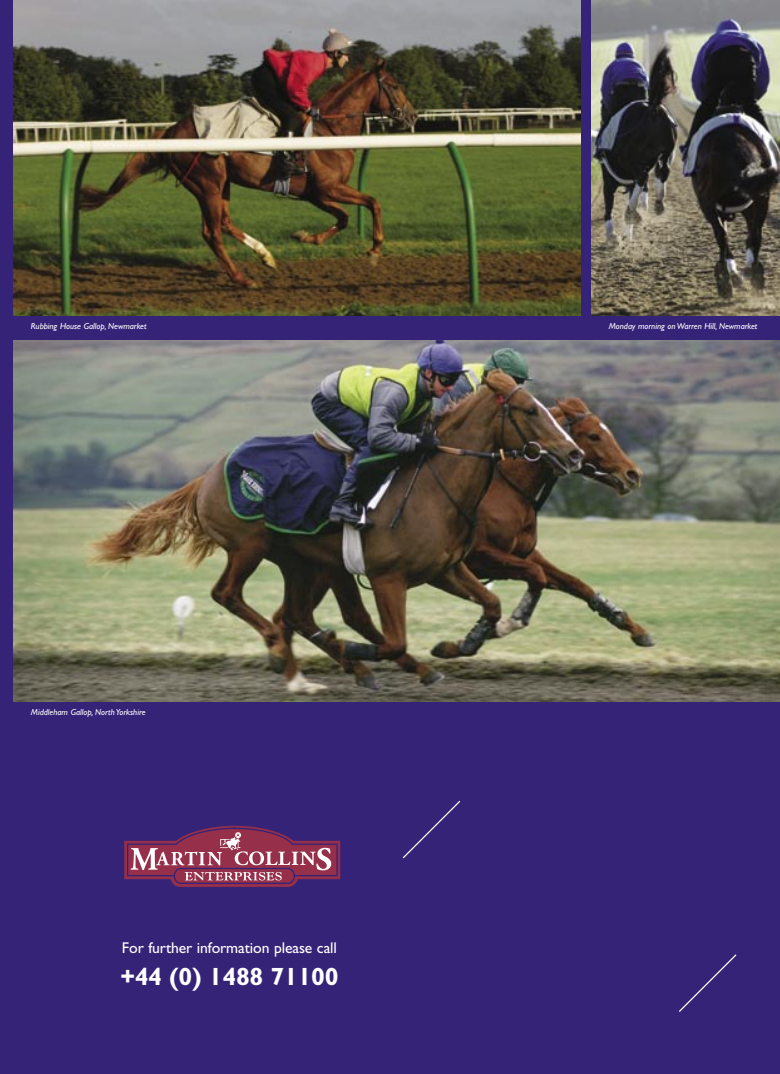
<style>
.page{position:relative;width:780px;height:1074px;background:#352378}
.page>*{position:absolute;margin:0;border:0;box-sizing:border-box;transform-origin:0 0}
.t1{font:700 25px "Gill Sans";letter-spacing:-.01em;color:#fff}
.t2{font:15.62px "Gill Sans";letter-spacing:-.005em;color:#fff}
.t3{font:italic 8.75px "Gill Sans";color:#fff}
</style>
<div class="page">
<svg style="left:124px;top:826px;width:216px;height:61px"></svg>
<svg style="left:402px;top:800px;width:59px;height:59px"></svg>
<svg style="left:679px;top:954px;width:58px;height:58px"></svg>
<img style="left:591px;top:0;width:189px;height:315px">
<img style="left:13px;top:340px;width:767px;height:362px">
<img style="left:13px;top:0;width:567px;height:315px">
<p class="t3" style="left:31px;top:321px;width:117px">Rubbing House Gallop, Newmarket</p>
<p class="t3" style="left:31px;top:707px;width:116px">Middleham Gallop, North Yorkshire</p>
<p class="t2" style="left:122px;top:938px;width:216px">For further information please call</p>
<p class="t1" style="left:120px;top:961px;width:220px">+44 (0) 1488 71100</p>
<p class="t3" style="left:608px;top:321px;width:150px">Monday morning on Warren Hill, Newmarket</p>
</div>
